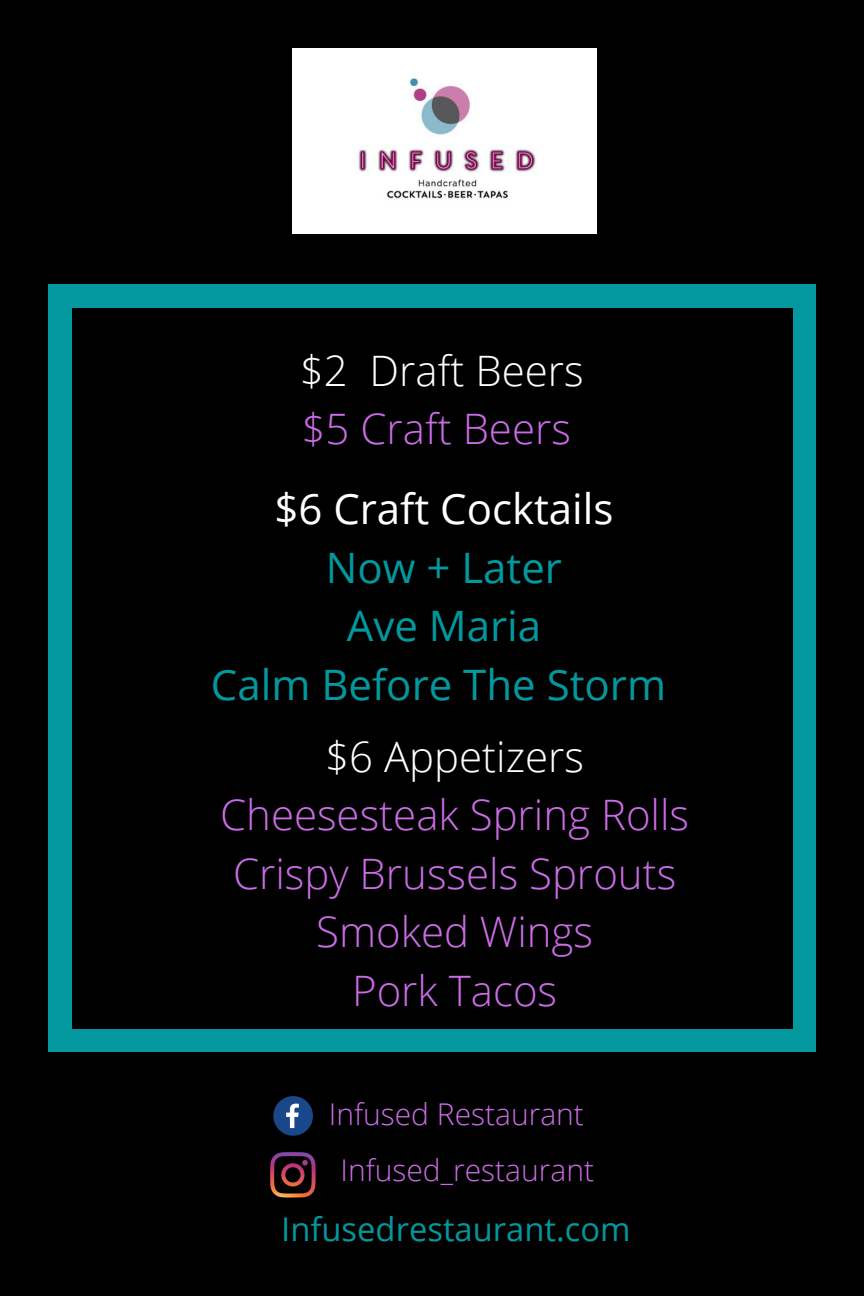
<style>
.page{position:relative;width:864px;height:1296px;background:#000}
.page>*{position:absolute;margin:0;border:0;box-sizing:border-box;transform-origin:0 0}
.t1{font:300 42px "Open Sans";color:#cb6ce6}
.t2{font:42px "Open Sans";color:#03989e}
.t3{font:300 42px "Open Sans";color:#fff}
.t4{font:42px "Open Sans";color:#fff}
.t5{font:32.7px "Open Sans";color:#03989e}
.t6{font:300 30px "Open Sans";color:#cb6ce6}
</style>
<div class="page">
<div style="left:793px;top:1029px;width:23px;height:22px;background:#03989e"></div>
<div style="left:49px;top:307px;width:23px;height:722px;background:#03989e"></div>
<div style="left:49px;top:1029px;width:23px;height:22px;background:#03989e"></div>
<div style="left:793px;top:307px;width:23px;height:722px;background:#03989e"></div>
<div style="left:72px;top:1029px;width:721px;height:22px;background:#03989e"></div>
<div style="left:793px;top:284px;width:23px;height:23px;background:#03989e"></div>
<div style="left:49px;top:284px;width:23px;height:23px;background:#03989e"></div>
<div style="left:72px;top:284px;width:721px;height:23px;background:#03989e"></div>
<img style="left:292px;top:49px;width:304px;height:184px">
<svg style="left:270px;top:1152px;width:45px;height:45px"></svg>
<svg style="left:273px;top:1096px;width:40px;height:40px"></svg>
<p class="t3" style="left:300px;top:341px;width:285px">$2 Draft Beers</p>
<p class="t1" style="left:302px;top:399px;width:271px">$5 Craft Beers</p>
<p class="t4" style="left:274px;top:480px;width:341px">$6 Craft Cocktails</p>
<p class="t2" style="left:326px;top:538px;width:238px">Now + Later</p>
<p class="t2" style="left:347px;top:597px;width:196px">Ave Maria</p>
<p class="t2" style="left:211px;top:655px;width:457px">Calm Before The Storm</p>
<p class="t3" style="left:325px;top:727px;width:260px">$6 Appetizers</p>
<p class="t1" style="left:220px;top:785px;width:470px">Cheesesteak Spring Rolls</p>
<p class="t1" style="left:233px;top:844px;width:445px">Crispy Brussels Sprouts</p>
<p class="t1" style="left:316px;top:902px;width:278px">Smoked Wings</p>
<p class="t1" style="left:352px;top:961px;width:206px">Pork Tacos</p>
<p class="t6" style="left:329px;top:1093px;width:257px">Infused Restaurant</p>
<p class="t6" style="left:341px;top:1149px;width:255px">Infused_restaurant</p>
<p class="t5" style="left:281px;top:1206px;width:351px">Infusedrestaurant.com</p>
</div>
